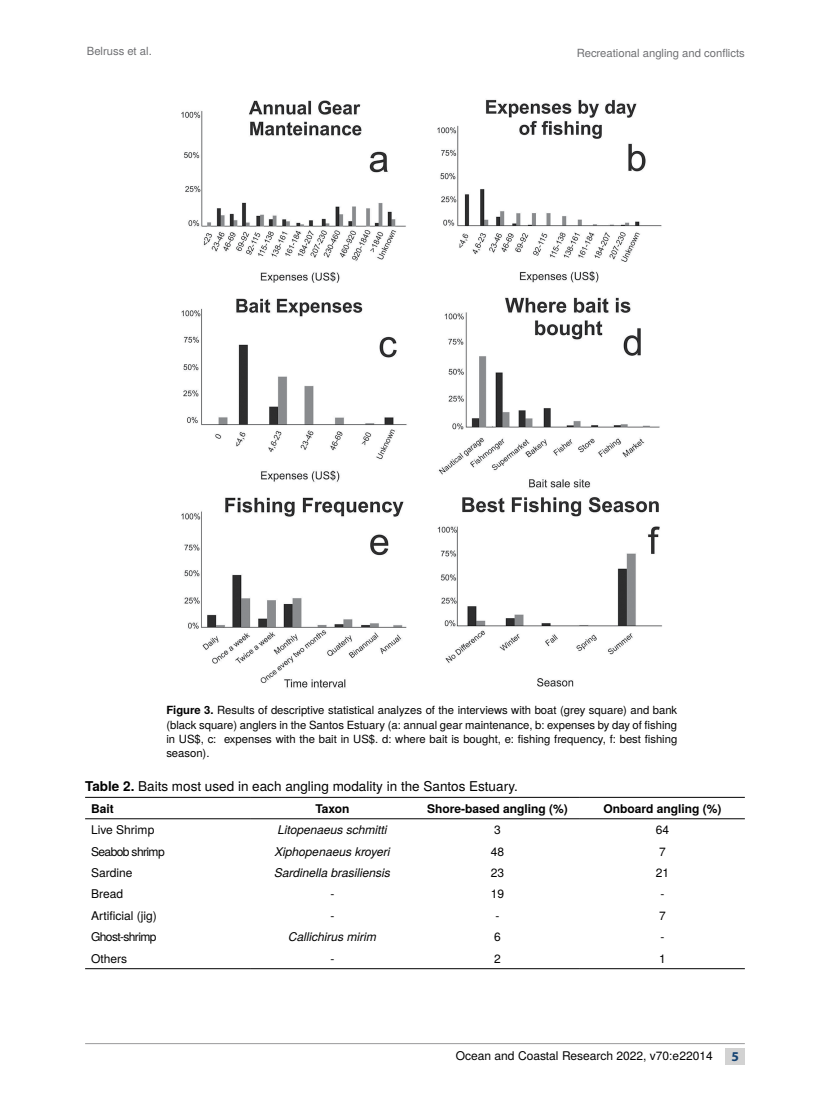
<style>
.page{position:relative;width:830px;height:1106px;background:#fff}
.page>*{position:absolute;margin:0;border:0;box-sizing:border-box;transform-origin:0 0}
.t1{font:13.5px "Te X Gyre Heros";color:#000}
.t2{font:700 13.5px "Myriad Pro";color:#134272}
.t3{font:12px "Te X Gyre Heros";color:#000}
.t4{font:italic 12px "Te X Gyre Heros";color:#000}
.t5{font:700 12px "Te X Gyre Heros";color:#000}
.t6{font:12px "Te X Gyre Heros";letter-spacing:-.05em;color:#000}
.t7{font:11.25px/14.2px "Te X Gyre Heros";color:#000;text-align:justify}
.t8{font:11.25px "Te X Gyre Heros";color:#6d6e71}
.s1{font-weight:700}
</style>
<div class="page">
<hr style="left:85px;top:1043px;width:659px;height:1px;background:#9a9a9b">
<div style="left:725px;top:1048px;width:19px;height:16px;background:#d2d2d2"></div>
<img style="left:181px;top:99px;width:481px;height:589px">
<hr style="left:85px;top:797px;width:165px;height:1px;background:#000">
<hr style="left:250px;top:797px;width:165px;height:1px;background:#000">
<hr style="left:415px;top:797px;width:164px;height:1px;background:#000">
<hr style="left:579px;top:797px;width:165px;height:1px;background:#000">
<hr style="left:85px;top:818px;width:165px;height:1px;background:#000">
<hr style="left:250px;top:818px;width:165px;height:1px;background:#000">
<hr style="left:415px;top:818px;width:164px;height:1px;background:#000">
<hr style="left:579px;top:818px;width:165px;height:1px;background:#000">
<hr style="left:85px;top:968px;width:165px;height:1px;background:#000">
<hr style="left:250px;top:968px;width:165px;height:1px;background:#000">
<hr style="left:415px;top:968px;width:164px;height:1px;background:#000">
<hr style="left:579px;top:968px;width:165px;height:1px;background:#000">
<p class="t8" style="left:87px;top:42px;width:66px">Belruss et al.</p>
<p class="t8" style="left:576px;top:44px;width:169px">Recreational angling and conflicts</p>
<p class="t7" style="left:166px;top:702px;width:512px"><span class="s1">Figure 3.</span> Results of descriptive statistical analyzes of the interviews with boat (grey square) and bank (black square) anglers in the Santos Estuary (a: annual gear maintenance, b: expenses by day of fishing in US$, c: expenses with the bait in US$. d: where bait is bought, e: fishing frequency, f: best fishing season).</p>
<p class="t1" style="left:85px;top:775px;width:434px"><span class="s1">Table 2.</span> Baits most used in each angling modality in the Santos Estuary.</p>
<p class="t5" style="left:91px;top:799px;width:24px">Bait</p>
<p class="t5" style="left:315px;top:799px;width:36px">Taxon</p>
<p class="t5" style="left:427px;top:799px;width:142px">Shore-based angling (%)</p>
<p class="t5" style="left:603px;top:799px;width:120px">Onboard angling (%)</p>
<p class="t3" style="left:91px;top:820px;width:65px">Live Shrimp</p>
<p class="t4" style="left:278px;top:820px;width:111px">Litopenaeus schmitti</p>
<p class="t3" style="left:494px;top:820px;width:8px">3</p>
<p class="t3" style="left:655px;top:820px;width:15px">64</p>
<p class="t6" style="left:91px;top:841px;width:75px">Seabob shrimp</p>
<p class="t4" style="left:275px;top:842px;width:117px">Xiphopenaeus kroyeri</p>
<p class="t3" style="left:490px;top:841px;width:15px">48</p>
<p class="t3" style="left:658px;top:841px;width:8px">7</p>
<p class="t3" style="left:91px;top:863px;width:43px">Sardine</p>
<p class="t4" style="left:274px;top:863px;width:117px">Sardinella brasiliensis</p>
<p class="t3" style="left:490px;top:863px;width:15px">23</p>
<p class="t3" style="left:655px;top:863px;width:15px">21</p>
<p class="t3" style="left:91px;top:884px;width:33px">Bread</p>
<p class="t3" style="left:330px;top:884px;width:5px">-</p>
<p class="t3" style="left:490px;top:884px;width:15px">19</p>
<p class="t3" style="left:660px;top:884px;width:5px">-</p>
<p class="t3" style="left:91px;top:906px;width:67px">Artificial (jig)</p>
<p class="t3" style="left:330px;top:906px;width:5px">-</p>
<p class="t3" style="left:495px;top:906px;width:5px">-</p>
<p class="t3" style="left:658px;top:906px;width:8px">7</p>
<p class="t6" style="left:91px;top:927px;width:67px">Ghost-shrimp</p>
<p class="t4" style="left:288px;top:927px;width:89px">Callichirus mirim</p>
<p class="t3" style="left:494px;top:927px;width:8px">6</p>
<p class="t3" style="left:660px;top:927px;width:5px">-</p>
<p class="t3" style="left:91px;top:948px;width:38px">Others</p>
<p class="t3" style="left:330px;top:948px;width:5px">-</p>
<p class="t3" style="left:494px;top:948px;width:8px">2</p>
<p class="t3" style="left:658px;top:948px;width:8px">1</p>
<p class="t3" style="left:455px;top:1046px;width:258px">Ocean and Coastal Research 2022, v70:e22014</p>
<p class="t2" style="left:731px;top:1047px;width:9px">5</p>
</div>
